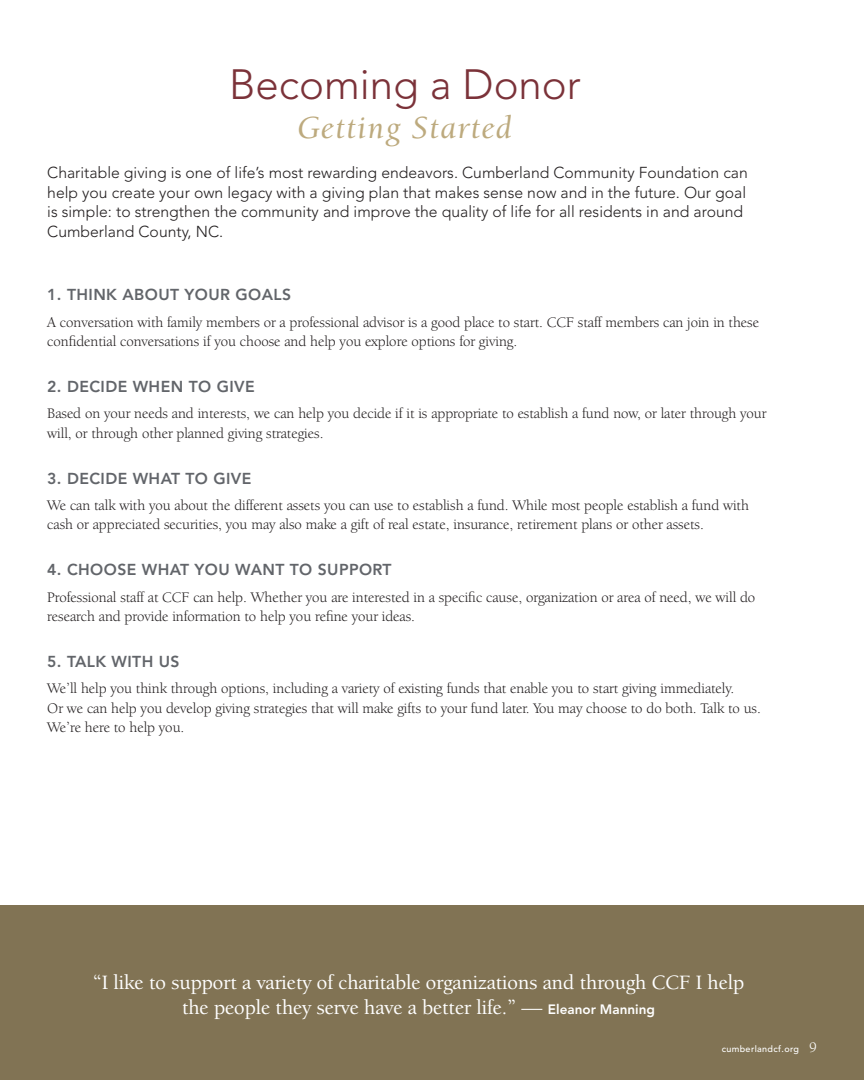
<style>
.page{position:relative;width:864px;height:1080px;background:#fff}
.page>*{position:absolute;margin:0;border:0;box-sizing:border-box;transform-origin:0 0}
.t1{font:300 42px "Avenir";color:#7b3239}
.t2{font:33px "Berkeley Oldstyle IT Cby BT Med Ital";letter-spacing:.05em;color:#bdaa7e}
.t3{font:500 21px/25.2px "Berkeley Oldstyle IT Cby BT";color:#fff;text-align:center}
.t4{font:300 15.75px/19.5px "Avenir";color:#231f20}
.t5{font:800 15.75px "Avenir";letter-spacing:.025em;color:#62656a}
.t6{font:15px/19.5px "Berkeley Oldstyle IT Cby BT";color:#231f20}
.t7{font:500 9px "Avenir";letter-spacing:.04em;color:#fff}
.s1{font-family:"Avenir";font-weight:800;font-size:13.5px}
.s2{font-family:"Berkeley Oldstyle IT Cby BT";font-weight:400;font-size:15px}
</style>
<div class="page">
<div style="left:0;top:905px;width:864px;height:175px;background:#817354"></div>
<h1 class="t1" style="left:229px;top:60px;width:353px">Becoming a Donor</h1>
<h2 class="t2" style="left:298px;top:108px;width:216px">Getting Started</h2>
<p class="t4" style="left:47px;top:163px;width:702px">Charitable giving is one of life’s most rewarding endeavors. Cumberland Community Foundation can help you create your own legacy with a giving plan that makes sense now and in the future. Our goal is simple: to strengthen the community and improve the quality of life for all residents in and around Cumberland County, NC.</p>
<p class="t5" style="left:47px;top:286px;width:245px">1. THINK ABOUT YOUR GOALS</p>
<p class="t6" style="left:47px;top:312px;width:713px">A conversation with family members or a professional advisor is a good place to start. CCF staff members can join in these confidential conversations if you choose and help you explore options for giving.</p>
<p class="t5" style="left:47px;top:377px;width:209px">2. DECIDE WHEN TO GIVE</p>
<p class="t6" style="left:47px;top:404px;width:721px">Based on your needs and interests, we can help you decide if it is appropriate to establish a fund now, or later through your will, or through other planned giving strategies.</p>
<p class="t5" style="left:47px;top:469px;width:206px">3. DECIDE WHAT TO GIVE</p>
<p class="t6" style="left:47px;top:495px;width:703px">We can talk with you about the different assets you can use to establish a fund. While most people establish a fund with cash or appreciated securities, you may also make a gift of real estate, insurance, retirement plans or other assets.</p>
<p class="t5" style="left:47px;top:560px;width:346px">4. CHOOSE WHAT YOU WANT TO SUPPORT</p>
<p class="t6" style="left:47px;top:587px;width:710px">Professional staff at CCF can help. Whether you are interested in a specific cause, organization or area of need, we will do research and provide information to help you refine your ideas.</p>
<p class="t5" style="left:47px;top:652px;width:134px">5. TALK WITH US</p>
<p class="t6" style="left:47px;top:679px;width:715px">We’ll help you think through options, including a variety of existing funds that enable you to start giving immediately.<br>Or we can help you develop giving strategies that will make gifts to your fund later. You may choose to do both. Talk to us.<br>We’re here to help you.</p>
<h3 class="t3" style="left:93px;top:969px;width:653px">“I like to support a variety of charitable organizations and through CCF I help the people they serve have a better life.” — <span class="s1">Eleanor Manning</span></h3>
<p class="t7" style="left:722px;top:1043px;width:97px">cumberlandcf.org <span class="s2">9</span></p>
</div>
